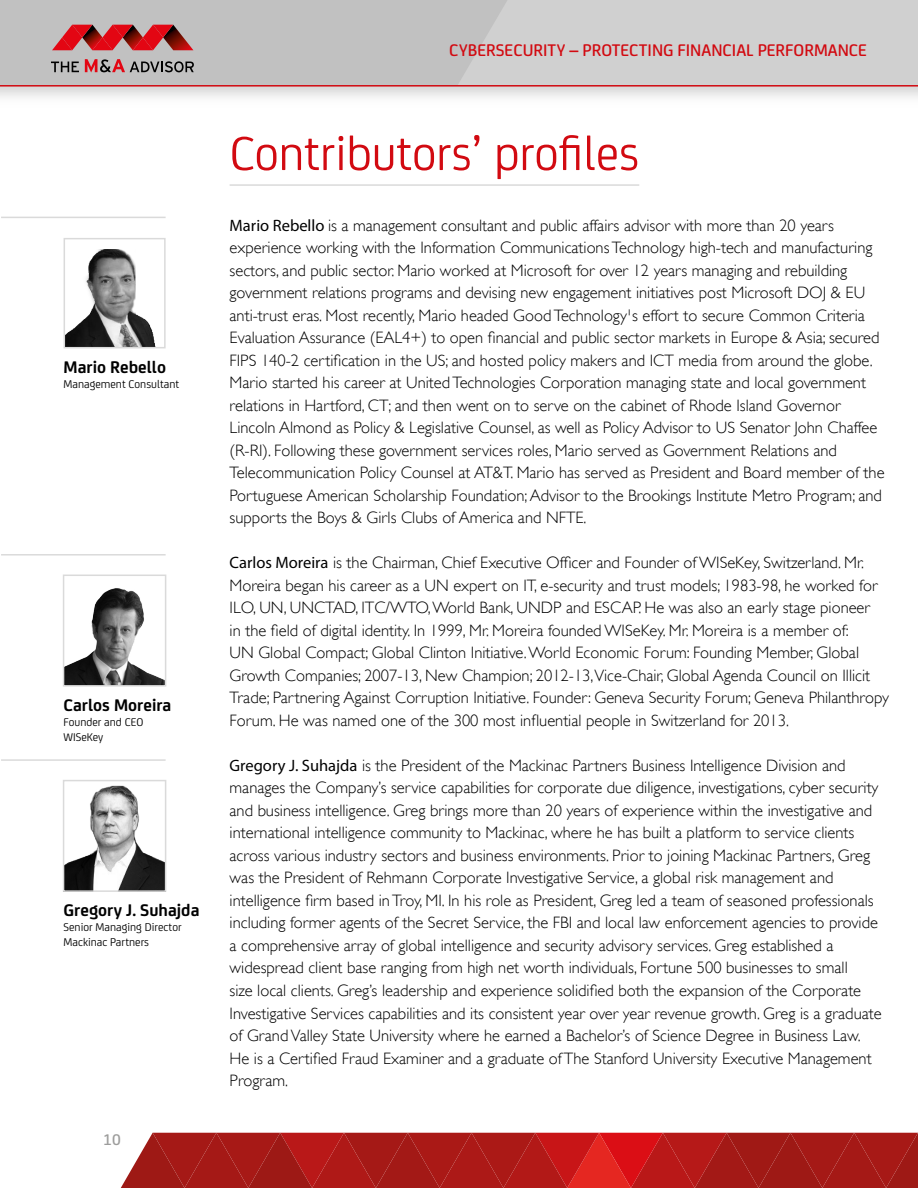
<style>
.page{position:relative;width:918px;height:1188px;background:#fff}
.page>*{position:absolute;margin:0;border:0;box-sizing:border-box;transform-origin:0 0}
.t1{font:51px "FS Joey";letter-spacing:-.005em;color:#d20a11}
.t2{font:500 18px "FS Joey";color:#d20a11}
.t3{font:700 18px "FS Joey";color:#000}
.t4{font:300 16.5px/22.5px "Gill Sans";color:#000}
.t5{font:500 16.5px "FS Joey";color:#9d9d9c}
.t6{font:12px/15px "FS Joey";color:#000}
.s1{font-family:"Myriad Pro";font-weight:400}
</style>
<div class="page">
<div style="left:0;top:0;width:918px;height:85px;background:#d0d0d0"></div>
<hr style="left:0;top:85px;width:918px;height:2px;background:#d20a11">
<svg style="left:121px;top:1133px;width:797px;height:55px"></svg>
<svg style="left:0;top:0;width:507px;height:85px"></svg>
<hr style="left:230px;top:184px;width:409px;height:2px;background:#dadada">
<hr style="left:1px;top:217px;width:165px;height:1px;background:#dadada">
<hr style="left:1px;top:554px;width:165px;height:2px;background:#dadada">
<hr style="left:1px;top:759px;width:165px;height:2px;background:#dadada">
<img style="left:67px;top:249px;width:88px;height:96px">
<div style="left:64px;top:238px;width:102px;height:110px;border:2px solid #dadada"></div>
<img style="left:66px;top:588px;width:97px;height:96px">
<div style="left:63px;top:575px;width:103px;height:112px;border:2px solid #dadada"></div>
<img style="left:66px;top:785px;width:97px;height:104px">
<div style="left:63px;top:780px;width:103px;height:112px;border:2px solid #dadada"></div>
<p class="t2" style="left:449px;top:37px;width:419px">CYBERSECURITY – PROTECTING FINANCIAL PERFORMANCE</p>
<p class="t3" style="left:64px;top:354px;width:104px">Mario Rebello</p>
<p class="t6" style="left:64px;top:376px;width:117px">Management Consultant</p>
<p class="t3" style="left:64px;top:691px;width:109px">Carlos Moreira</p>
<p class="t6" style="left:64px;top:713px;width:81px">Founder and CEO<br>WISeKey</p>
<p class="t3" style="left:64px;top:897px;width:137px">Gregory J. Suhajda</p>
<p class="t6" style="left:64px;top:919px;width:120px">Senior Managing Director<br>Mackinac Partners</p>
<p class="t5" style="left:103px;top:1128px;width:19px">10</p>
<h1 class="t1" style="left:230px;top:117px;width:411px">Contributors’ profiles</h1>
<p class="t4" style="left:230px;top:214px;width:656px"><span class="s1">Mario Rebello</span> is a management consultant and public affairs advisor with more than 20 years experience working with the Information Communications Technology high-tech and manufacturing sectors, and public sector. Mario worked at Microsoft for over 12 years managing and rebuilding government relations programs and devising new engagement initiatives post Microsoft DOJ &amp; EU anti-trust eras. Most recently, Mario headed Good Technology¹s effort to secure Common Criteria Evaluation Assurance (EAL4+) to open financial and public sector markets in Europe &amp; Asia; secured FIPS 140-2 certification in the US; and hosted policy makers and ICT media from around the globe.<br>Mario started his career at United Technologies Corporation managing state and local government relations in Hartford, CT; and then went on to serve on the cabinet of Rhode Island Governor Lincoln Almond as Policy &amp; Legislative Counsel, as well as Policy Advisor to US Senator John Chaffee (R-RI). Following these government services roles, Mario served as Government Relations and Telecommunication Policy Counsel at AT&amp;T. Mario has served as President and Board member of the Portuguese American Scholarship Foundation; Advisor to the Brookings Institute Metro Program; and supports the Boys &amp; Girls Clubs of America and NFTE.</p>
<p class="t4" style="left:230px;top:552px;width:661px"><span class="s1">Carlos Moreira</span> is the Chairman, Chief Executive Officer and Founder of WISeKey, Switzerland. Mr.<br>Moreira began his career as a UN expert on IT, e-security and trust models; 1983-98, he worked for ILO, UN, UNCTAD, ITC/WTO, World Bank, UNDP and ESCAP. He was also an early stage pioneer<br>in the field of digital identity. In 1999, Mr. Moreira founded WISeKey. Mr. Moreira is a member of:<br>UN Global Compact; Global Clinton Initiative. World Economic Forum: Founding Member, Global Growth Companies; 2007-13, New Champion; 2012-13,Vice-Chair, Global Agenda Council on Illicit Trade; Partnering Against Corruption Initiative. Founder: Geneva Security Forum; Geneva Philanthropy Forum. He was named one of the 300 most influential people in Switzerland for 2013.</p>
<p class="t4" style="left:230px;top:754px;width:654px"><span class="s1">Gregory J. Suhajda</span> is the President of the Mackinac Partners Business Intelligence Division and manages the Company’s service capabilities for corporate due diligence, investigations, cyber security and business intelligence. Greg brings more than 20 years of experience within the investigative and international intelligence community to Mackinac, where he has built a platform to service clients across various industry sectors and business environments. Prior to joining Mackinac Partners, Greg was the President of Rehmann Corporate Investigative Service, a global risk management and intelligence firm based in Troy, MI. In his role as President, Greg led a team of seasoned professionals including former agents of the Secret Service, the FBI and local law enforcement agencies to provide a comprehensive array of global intelligence and security advisory services. Greg established a widespread client base ranging from high net worth individuals, Fortune 500 businesses to small<br>size local clients. Greg’s leadership and experience solidified both the expansion of the Corporate Investigative Services capabilities and its consistent year over year revenue growth. Greg is a graduate of Grand Valley State University where he earned a Bachelor’s of Science Degree in Business Law.<br>He is a Certified Fraud Examiner and a graduate of The Stanford University Executive Management Program.</p>
</div>
